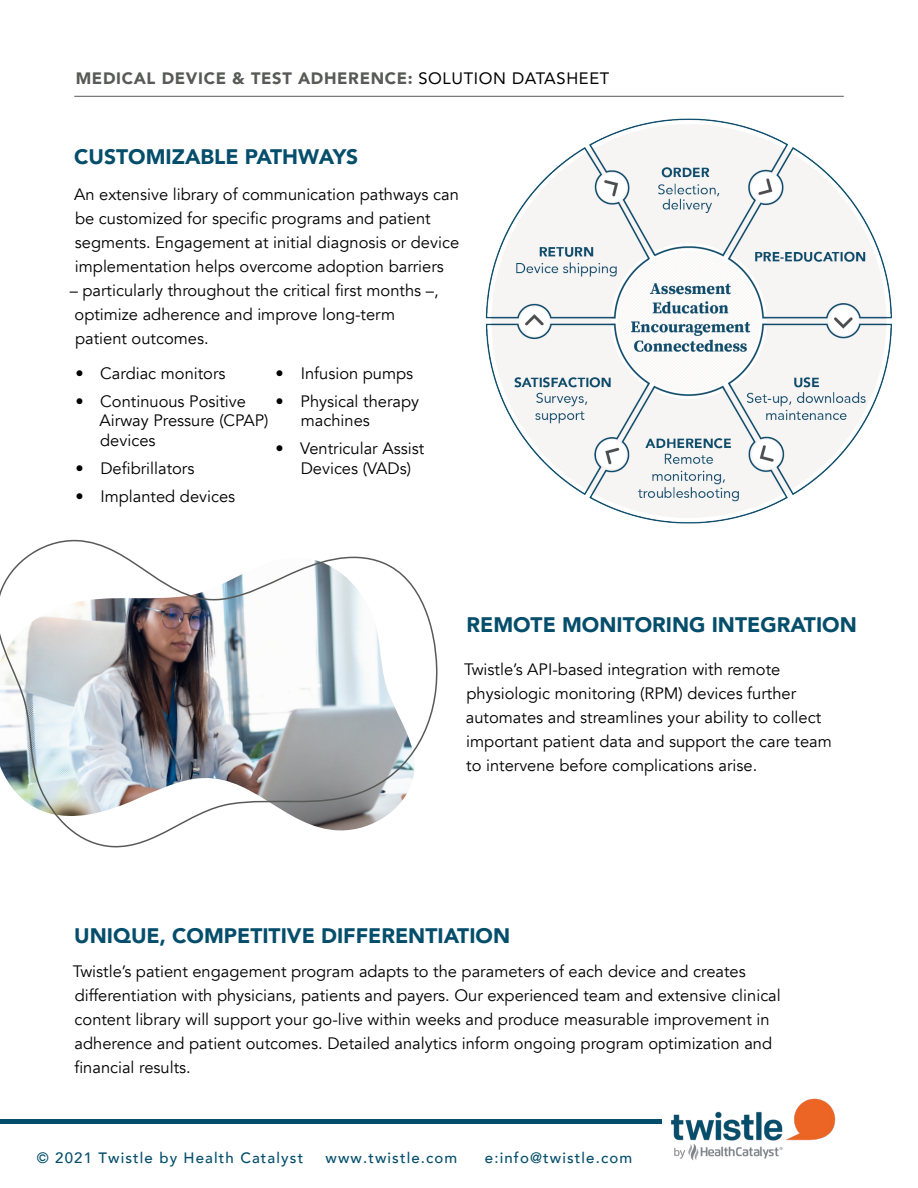
<style>
.page{position:relative;width:918px;height:1188px;background:#fff}
.page>*{position:absolute;margin:0;border:0;box-sizing:border-box;transform-origin:0 0}
.t1{font:900 21px "Avenir";color:#054e6b}
.t2{font:16.5px/24px "Avenir";color:#000}
.t3{font:900 16.5px "Avenir";letter-spacing:.04em;color:#585a57}
.t4{font:500 15px "Avenir";letter-spacing:.075em;color:#054e6b}
.s1{font-weight:400;color:#000}
</style>
<div class="page">
<hr style="left:74px;top:96px;width:770px;height:1px;background:#585956">
<hr style="left:0;top:1119px;width:661px;height:4px;background:#054e6b">
<img style="left:485px;top:118px;width:407px;height:406px">
<img style="left:0;top:539px;width:438px;height:309px">
<img style="left:639px;top:1098px;width:197px;height:63px">
<p class="t3" style="left:76px;top:64px;width:535px">MEDICAL DEVICE &amp; TEST ADHERENCE: <span class="s1">SOLUTION DATASHEET</span></p>
<p class="t1" style="left:74px;top:138px;width:286px">CUSTOMIZABLE PATHWAYS</p>
<p class="t2" style="left:74px;top:183px;width:387px">An extensive library of communication pathways can be customized for specific programs and patient segments. Engagement at initial diagnosis or device implementation helps overcome adoption barriers</p>
<p class="t2" style="left:70px;top:279px;width:370px">– particularly throughout the critical first months –, optimize adherence and improve long-term patient outcomes.</p>
<p class="t2" style="left:75px;top:361px;width:152px">• Cardiac monitors</p>
<p class="t2" style="left:100px;top:392px;width:171px;line-height:19.5px;text-indent:-24px">• Continuous Positive<br>Airway Pressure (CPAP) devices</p>
<p class="t2" style="left:75px;top:456px;width:121px">• Defibrillators</p>
<p class="t2" style="left:75px;top:485px;width:161px">• Implanted devices</p>
<p class="t2" style="left:276px;top:361px;width:139px">• Infusion pumps</p>
<p class="t2" style="left:301px;top:392px;width:120px;line-height:19.5px;text-indent:-25px">• Physical therapy machines</p>
<p class="t2" style="left:301px;top:439px;width:125px;line-height:19.5px;text-indent:-25px">• Ventricular Assist<br>Devices (VADs)</p>
<p class="t1" style="left:466px;top:607px;width:392px">REMOTE MONITORING INTEGRATION</p>
<p class="t2" style="left:464px;top:658px;width:369px">Twistle’s API-based integration with remote physiologic monitoring (RPM) devices further automates and streamlines your ability to collect important patient data and support the care team to intervene before complications arise.</p>
<p class="t1" style="left:74px;top:917px;width:437px">UNIQUE, COMPETITIVE DIFFERENTIATION</p>
<p class="t2" style="left:73px;top:960px;width:710px">Twistle’s patient engagement program adapts to the parameters of each device and creates differentiation with physicians, patients and payers. Our experienced team and extensive clinical content library will support your go-live within weeks and produce measurable improvement in adherence and patient outcomes. Detailed analytics inform ongoing program optimization and financial results.</p>
<p class="t4" style="left:37px;top:1144px;width:268px">© 2021 Twistle by Health Catalyst</p>
<p class="t4" style="left:326px;top:1144px;width:133px">www.twistle.com</p>
<p class="t4" style="left:485px;top:1144px;width:149px">e:info@twistle.com</p>
</div>
